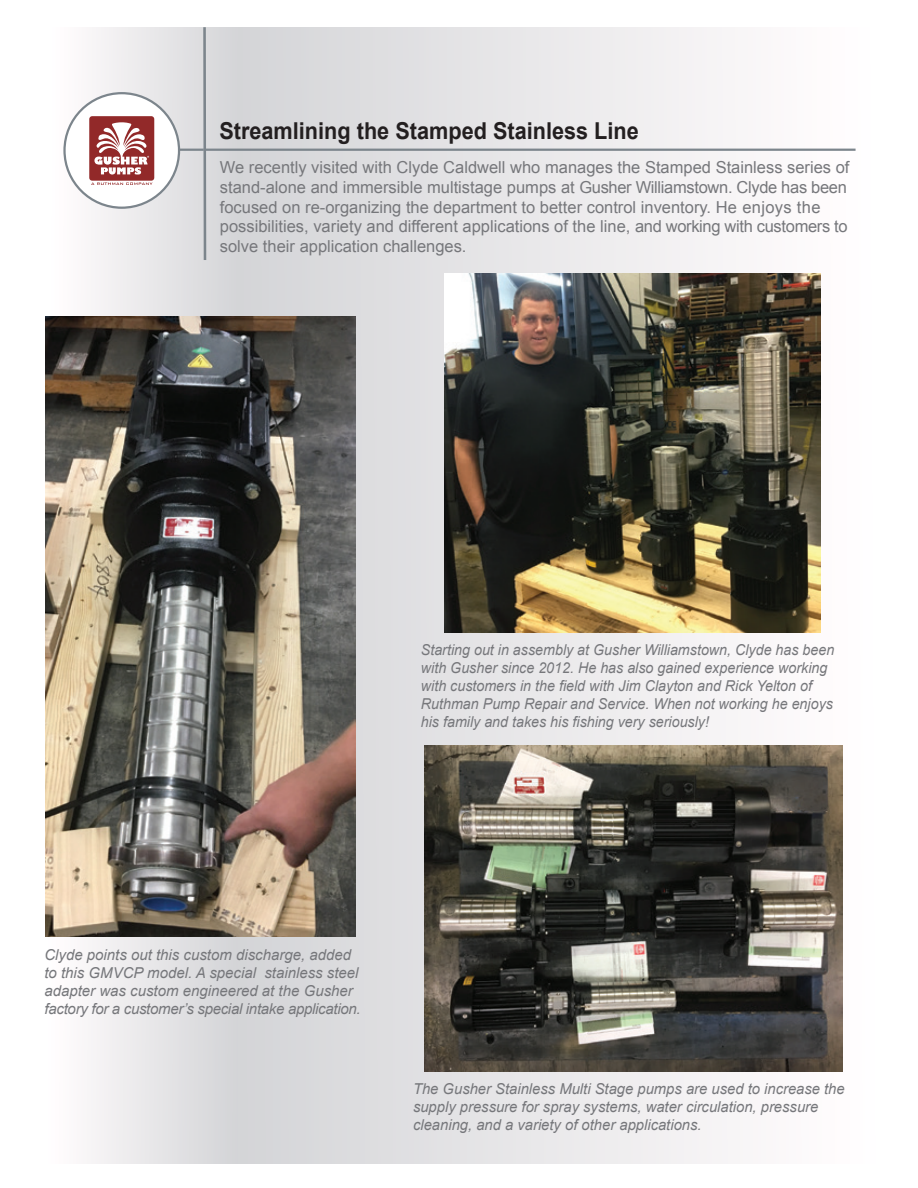
<style>
.page{position:relative;width:918px;height:1188px;background:#fff}
.page>*{position:absolute;margin:0;border:0;box-sizing:border-box;transform-origin:0 0}
.t1{font:700 23.25px "Arial";color:#231f20;scale:.93 1}
.t2{font:16.5px/19.8px "Arial";color:#76777b}
.t3{font:italic 15px/18px "Arial";color:#76777b}
.t4{font:italic 15px/18px "Arial";color:#76777b;scale:.95 1}
</style>
<div class="page">
<div style="left:226px;top:27px;width:655px;height:1136px;background:linear-gradient(to right,#d3d4d7,#fffcfc)"></div>
<div style="left:49px;top:27px;width:189px;height:1136px;background:linear-gradient(to right,#fffdfe,#d4d4d7)"></div>
<svg style="left:203px;top:27px;width:3px;height:233px"></svg>
<hr style="left:204px;top:149px;width:652px;height:2px;background:#7c858c">
<img style="left:46px;top:316px;width:309px;height:621px">
<img style="left:445px;top:274px;width:375px;height:359px">
<img style="left:424px;top:745px;width:418px;height:326px">
<hr style="left:178px;top:149px;width:26px;height:2px;background:#7c858c">
<div style="left:65px;top:93px;width:114px;height:115px;background:#fff;border-radius:50%"></div>
<div style="left:63px;top:92px;width:117px;height:117px;border:2px solid #7c858c;border-radius:50%"></div>
<div style="left:89px;top:116px;width:65px;height:65px;background:#922929;border-radius:3px"></div>
<svg style="left:94px;top:122px;width:55px;height:53px"></svg>
<svg style="left:91px;top:183px;width:61px;height:2px"></svg>
<h1 class="t1" style="left:219px;top:116px;width:453px">Streamlining the Stamped Stainless Line</h1>
<p class="t2" style="left:220px;top:158px;width:631px">We recently visited with Clyde Caldwell who manages the Stamped Stainless series of stand-alone and immersible multistage pumps at Gusher Williamstown. Clyde has been focused on re-organizing the department to better control inventory. He enjoys the possibilities, variety and different applications of the line, and working with customers to solve their application challenges.</p>
<p class="t4" style="left:421px;top:641px;width:437px">Starting out in assembly at Gusher Williamstown, Clyde has been with Gusher since 2012. He has also gained experience working with customers in the field with Jim Clayton and Rick Yelton of Ruthman Pump Repair and Service. When not working he enjoys his family and takes his fishing very seriously!</p>
<p class="t3" style="left:44px;top:946px;width:318px">Clyde points out this custom discharge, added to this GMVCP model. A special stainless steel adapter was custom engineered at the Gusher factory for a customer’s special intake application.</p>
<p class="t3" style="left:413px;top:1080px;width:433px">The Gusher Stainless Multi Stage pumps are used to increase the supply pressure for spray systems, water circulation, pressure cleaning, and a variety of other applications.</p>
</div>
